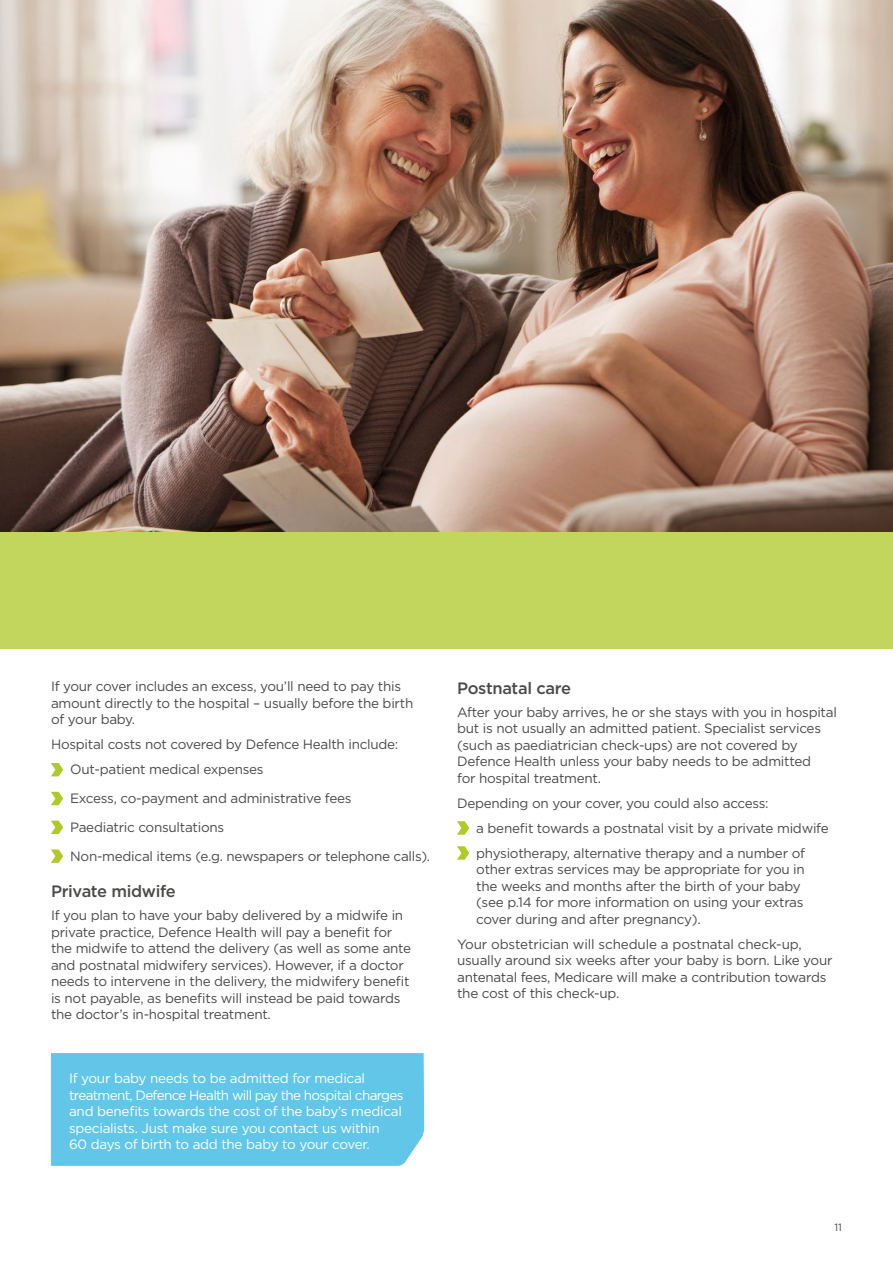
<style>
.page{position:relative;width:893px;height:1263px;background:#fff}
.page>*{position:absolute;margin:0;border:0;box-sizing:border-box;transform-origin:0 0}
.t1{font:500 16.5px "Gotham";letter-spacing:-.02em;color:#4a4a49}
.t2{font:13.5px/16.5px "Gotham";letter-spacing:-.02em;color:#4a4a49}
.t3{font:13.5px/16.5px "Gotham";letter-spacing:-.02em;color:#fff}
.t4{font:10.5px "Gotham";color:#4a4a49}
</style>
<div class="page">
<div style="left:0;top:530px;width:893px;height:118px;background:#c2d55c"></div>
<img style="left:0;top:0;width:893px;height:531px">
<svg style="left:51px;top:763px;width:12px;height:13px"></svg>
<svg style="left:51px;top:792px;width:12px;height:13px"></svg>
<svg style="left:51px;top:821px;width:12px;height:13px"></svg>
<svg style="left:51px;top:849px;width:12px;height:14px"></svg>
<svg style="left:457px;top:821px;width:12px;height:14px"></svg>
<svg style="left:457px;top:846px;width:12px;height:14px"></svg>
<div style="left:51px;top:1053px;width:373px;height:113px;background:#62c6e9"></div>
<p class="t2" style="left:51px;top:678px;width:364px">If your cover includes an excess, you’ll need to pay this amount directly to the hospital – usually before the birth of your baby.</p>
<p class="t2" style="left:70px;top:732px;width:330px;line-height:25px;text-indent:-19px">Hospital costs not covered by Defence Health include:<br>Out-patient medical expenses</p>
<p class="t2" style="left:70px;top:784px;width:362px;line-height:28.8px">Excess, co-payment and administrative fees<br>Paediatric consultations<br>Non-medical items (e.g. newspapers or telephone calls).</p>
<p class="t1" style="left:51px;top:881px;width:126px">Private midwife</p>
<p class="t2" style="left:51px;top:907px;width:362px">If you plan to have your baby delivered by a midwife in private practice, Defence Health will pay a benefit for the midwife to attend the delivery (as well as some ante and postnatal midwifery services). However, if a doctor needs to intervene in the delivery, the midwifery benefit is not payable, as benefits will instead be paid towards the doctor’s in-hospital treatment.</p>
<p class="t3" style="left:69px;top:1070px;width:336px">If your baby needs to be admitted for medical treatment, Defence Health will pay the hospital charges and benefits towards the cost of the baby’s medical specialists. Just make sure you contact us within<br>60 days of birth to add the baby to your cover.</p>
<p class="t1" style="left:457px;top:677px;width:115px">Postnatal care</p>
<p class="t2" style="left:457px;top:703px;width:381px">After your baby arrives, he or she stays with you in hospital but is not usually an admitted patient. Specialist services (such as paediatrician check-ups) are not covered by Defence Health unless your baby needs to be admitted<br>for hospital treatment.</p>
<p class="t2" style="left:476px;top:790px;width:354px;line-height:25px;text-indent:-19px">Depending on your cover, you could also access:<br>a benefit towards a postnatal visit by a private midwife physiotherapy, alternative therapy and a number of</p>
<p class="t2" style="left:476px;top:861px;width:330px">other extras services may be appropriate for you in the weeks and months after the birth of your baby (see p.14 for more information on using your extras cover during and after pregnancy).</p>
<p class="t2" style="left:457px;top:935px;width:377px">Your obstetrician will schedule a postnatal check-up, usually around six weeks after your baby is born. Like your antenatal fees, Medicare will make a contribution towards the cost of this check-up.</p>
<p class="t4" style="left:834px;top:1220px;width:9px">11</p>
</div>
